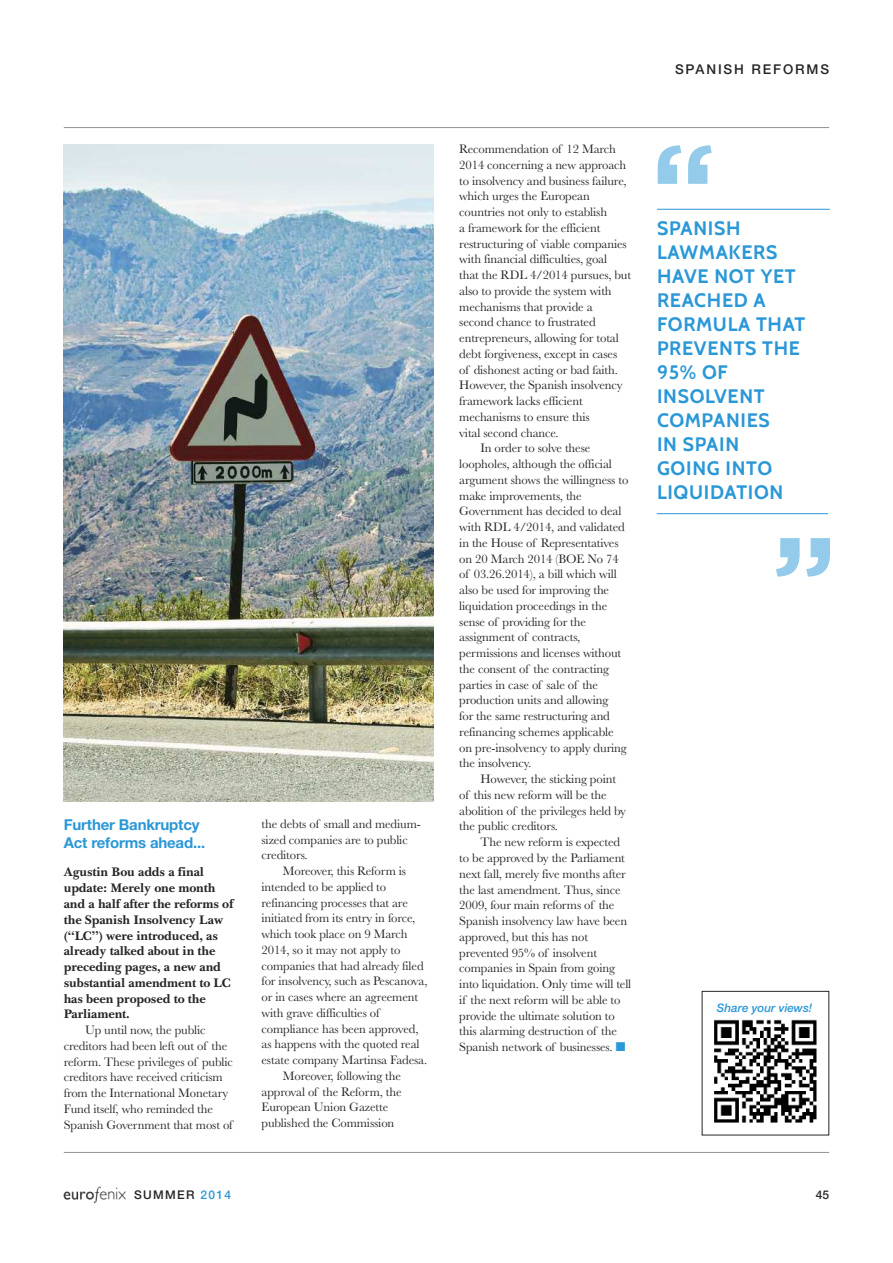
<style>
.page{position:relative;width:893px;height:1263px;background:#fff}
.page>*{position:absolute;margin:0;border:0;box-sizing:border-box;transform-origin:0 0}
.t1{font:700 119.55px "Gotham";color:#94cbeb}
.t2{font:700 19.5px/24px "Cabin";letter-spacing:.035em;color:#2a97d7}
.t3{font:700 15px/18px "Helvetica Neue";letter-spacing:-.01em;color:#2a97d7}
.t4{font:500 13.5px "Helvetica Neue";letter-spacing:.14em;color:#272627}
.t5{font:12.75px/15.8px "Baskerville";letter-spacing:-.01em;color:#272627}
.t6{font:700 12.75px/15.8px "Baskerville BT";letter-spacing:-.01em;color:#272627}
.t7{font:500 12px "Helvetica Neue";letter-spacing:.11em;color:#272627}
.t8{font:italic 500 11.7px "Helvetica Neue";color:#2a97d7}
.s1{color:#2a97d7}
</style>
<div class="page">
<img style="left:64px;top:145px;width:370px;height:656px">
<hr style="left:64px;top:1152px;width:765px;height:1px;background:#939393">
<hr style="left:64px;top:127px;width:765px;height:1px;background:#939393">
<img style="left:63px;top:1186px;width:63px;height:18px">
<hr style="left:657px;top:209px;width:173px;height:1px;background:#2a97d7">
<hr style="left:657px;top:513px;width:171px;height:1px;background:#2a97d7">
<img style="left:714px;top:1019px;width:103px;height:104px">
<p class="t3" style="left:64px;top:817px;width:143px">Further Bankruptcy<br>Act reforms ahead...</p>
<p class="t6" style="left:64px;top:866px;width:171px">Agustin Bou adds a final update: Merely one month and a half after the reforms of the Spanish Insolvency Law (“LC”) were introduced, as already talked about in the preceding pages, a new and substantial amendment to LC has been proposed to the<br>Parliament.</p>
<p class="t5" style="left:64px;top:1022px;width:171px;text-indent:21px">Up until now, the public creditors had been left out of the reform. These privileges of public creditors have received criticism from the International Monetary<br>Fund itself, who reminded the<br>Spanish Government that most of</p>
<p class="t5" style="left:261px;top:815px;width:161px">the debts of small and medium&shy;sized companies are to public creditors.</p>
<p class="t5" style="left:283px;top:863px;width:125px">Moreover, this Reform is</p>
<p class="t5" style="left:261px;top:878px;width:126px">intended to be applied to</p>
<p class="t5" style="left:261px;top:894px;width:148px">refinancing processes that are</p>
<p class="t5" style="left:261px;top:910px;width:155px">initiated from its entry in force,</p>
<p class="t5" style="left:261px;top:926px;width:147px">which took place on 9 March</p>
<p class="t5" style="left:261px;top:941px;width:140px">2014, so it may not apply to</p>
<p class="t5" style="left:261px;top:957px;width:164px">companies that had already filed</p>
<p class="t5" style="left:261px;top:973px;width:168px">for insolvency, such as Pescanova,</p>
<p class="t5" style="left:261px;top:989px;width:158px">or in cases where an agreement</p>
<p class="t5" style="left:261px;top:1004px;width:120px">with grave difficulties of</p>
<p class="t5" style="left:261px;top:1020px;width:158px">compliance has been approved,</p>
<p class="t5" style="left:262px;top:1036px;width:160px">as happens with the quoted real</p>
<p class="t5" style="left:262px;top:1052px;width:167px">estate company Martinsa Fadesa.</p>
<p class="t5" style="left:283px;top:1067px;width:120px">Moreover, following the</p>
<p class="t5" style="left:262px;top:1083px;width:142px">approval of the Reform, the</p>
<p class="t5" style="left:262px;top:1099px;width:128px">European Union Gazette</p>
<p class="t5" style="left:262px;top:1115px;width:134px">published the Commission</p>
<p class="t4" style="left:675px;top:64px;width:156px">SPANISH REFORMS</p>
<p class="t5" style="left:459px;top:141px;width:158px">Recommendation of 12 March</p>
<p class="t5" style="left:459px;top:157px;width:168px">2014 concerning a new approach</p>
<p class="t5" style="left:459px;top:172px;width:169px">to insolvency and business failure,</p>
<p class="t5" style="left:459px;top:188px;width:132px">which urges the European</p>
<p class="t5" style="left:459px;top:204px;width:149px">countries not only to establish</p>
<p class="t5" style="left:459px;top:220px;width:143px">a framework for the efficient</p>
<p class="t5" style="left:459px;top:235px;width:169px">restructuring of viable companies</p>
<p class="t5" style="left:459px;top:251px;width:149px">with financial difficulties, goal</p>
<p class="t5" style="left:459px;top:267px;width:173px">that the RDL 4/2014 pursues, but</p>
<p class="t5" style="left:459px;top:283px;width:154px">also to provide the system with</p>
<p class="t5" style="left:459px;top:298px;width:135px">mechanisms that provide a</p>
<p class="t5" style="left:459px;top:314px;width:138px">second chance to frustrated</p>
<p class="t5" style="left:459px;top:330px;width:161px">entrepreneurs, allowing for total</p>
<p class="t5" style="left:459px;top:346px;width:160px">debt forgiveness, except in cases</p>
<p class="t5" style="left:459px;top:361px;width:160px">of dishonest acting or bad faith.</p>
<p class="t5" style="left:459px;top:377px;width:165px">However, the Spanish insolvency</p>
<p class="t5" style="left:459px;top:393px;width:125px">framework lacks efficient</p>
<p class="t5" style="left:459px;top:409px;width:132px">mechanisms to ensure this</p>
<p class="t5" style="left:459px;top:424px;width:101px">vital second chance.</p>
<p class="t5" style="left:480px;top:440px;width:111px">In order to solve these</p>
<p class="t5" style="left:459px;top:456px;width:154px">loopholes, although the official</p>
<p class="t5" style="left:459px;top:472px;width:171px">argument shows the willingness to</p>
<p class="t5" style="left:459px;top:487px;width:124px">make improvements, the</p>
<p class="t5" style="left:459px;top:503px;width:164px">Government has decided to deal</p>
<p class="t5" style="left:459px;top:519px;width:167px">with RDL 4/2014, and validated</p>
<p class="t5" style="left:459px;top:535px;width:161px">in the House of Representatives</p>
<p class="t5" style="left:459px;top:550px;width:161px">on 20 March 2014 (BOE No 74</p>
<p class="t5" style="left:459px;top:566px;width:159px">of 03.26.2014), a bill which will</p>
<p class="t5" style="left:459px;top:582px;width:151px">also be used for improving the</p>
<p class="t5" style="left:459px;top:598px;width:150px">liquidation proceedings in the</p>
<p class="t5" style="left:459px;top:613px;width:128px">sense of providing for the</p>
<p class="t5" style="left:459px;top:629px;width:123px">assignment of contracts,</p>
<p class="t5" style="left:459px;top:645px;width:164px">permissions and licenses without</p>
<p class="t5" style="left:459px;top:661px;width:151px">the consent of the contracting</p>
<p class="t5" style="left:459px;top:676px;width:140px">parties in case of sale of the</p>
<p class="t5" style="left:459px;top:692px;width:151px">production units and allowing</p>
<p class="t5" style="left:459px;top:708px;width:152px">for the same restructuring and</p>
<p class="t5" style="left:459px;top:724px;width:156px">refinancing schemes applicable</p>
<p class="t5" style="left:459px;top:739px;width:169px">on pre-insolvency to apply during</p>
<p class="t5" style="left:459px;top:755px;width:73px">the insolvency.</p>
<p class="t5" style="left:481px;top:771px;width:137px">However, the sticking point</p>
<p class="t5" style="left:459px;top:787px;width:149px">of this new reform will be the</p>
<p class="t5" style="left:459px;top:802px;width:168px">abolition of the privileges held by</p>
<p class="t5" style="left:459px;top:818px;width:100px">the public creditors.</p>
<p class="t5" style="left:481px;top:834px;width:141px">The new reform is expected</p>
<p class="t5" style="left:459px;top:850px;width:167px">to be approved by the Parliament</p>
<p class="t5" style="left:459px;top:865px;width:168px">next fall, merely five months after</p>
<p class="t5" style="left:459px;top:881px;width:163px">the last amendment. Thus, since</p>
<p class="t5" style="left:459px;top:897px;width:157px">2009, four main reforms of the</p>
<p class="t5" style="left:459px;top:913px;width:169px">Spanish insolvency law have been</p>
<p class="t5" style="left:459px;top:928px;width:130px">approved, but this has not</p>
<p class="t5" style="left:459px;top:944px;width:139px">prevented 95% of insolvent</p>
<p class="t5" style="left:459px;top:960px;width:157px">companies in Spain from going</p>
<p class="t5" style="left:459px;top:976px;width:174px">into liquidation. Only time will tell</p>
<p class="t5" style="left:459px;top:991px;width:163px">if the next reform will be able to</p>
<p class="t5" style="left:459px;top:1007px;width:157px">provide the ultimate solution to</p>
<p class="t5" style="left:459px;top:1023px;width:159px">this alarming destruction of the</p>
<p class="t5" style="left:459px;top:1039px;width:168px">Spanish network of businesses. <span class="s1">■</span></p>
<h1 class="t1" style="left:651px;top:118px;width:66px">“</h1>
<h2 class="t2" style="left:657px;top:216px;width:150px">SPANISH<br>LAWMAKERS<br>HAVE NOT YET<br>REACHED A<br>FORMULA THAT<br>PREVENTS THE<br>95% OF<br>INSOLVENT<br>COMPANIES<br>IN SPAIN<br>GOING INTO<br>LIQUIDATION</h2>
<h1 class="t1" style="left:772px;top:511px;width:66px">”</h1>
<p class="t8" style="left:717px;top:1003px;width:97px">Share your views!</p>
<p class="t7" style="left:134px;top:1191px;width:99px">SUMMER <span class="s1">2014</span></p>
<p class="t7" style="left:816px;top:1191px;width:15px">45</p>
</div>
